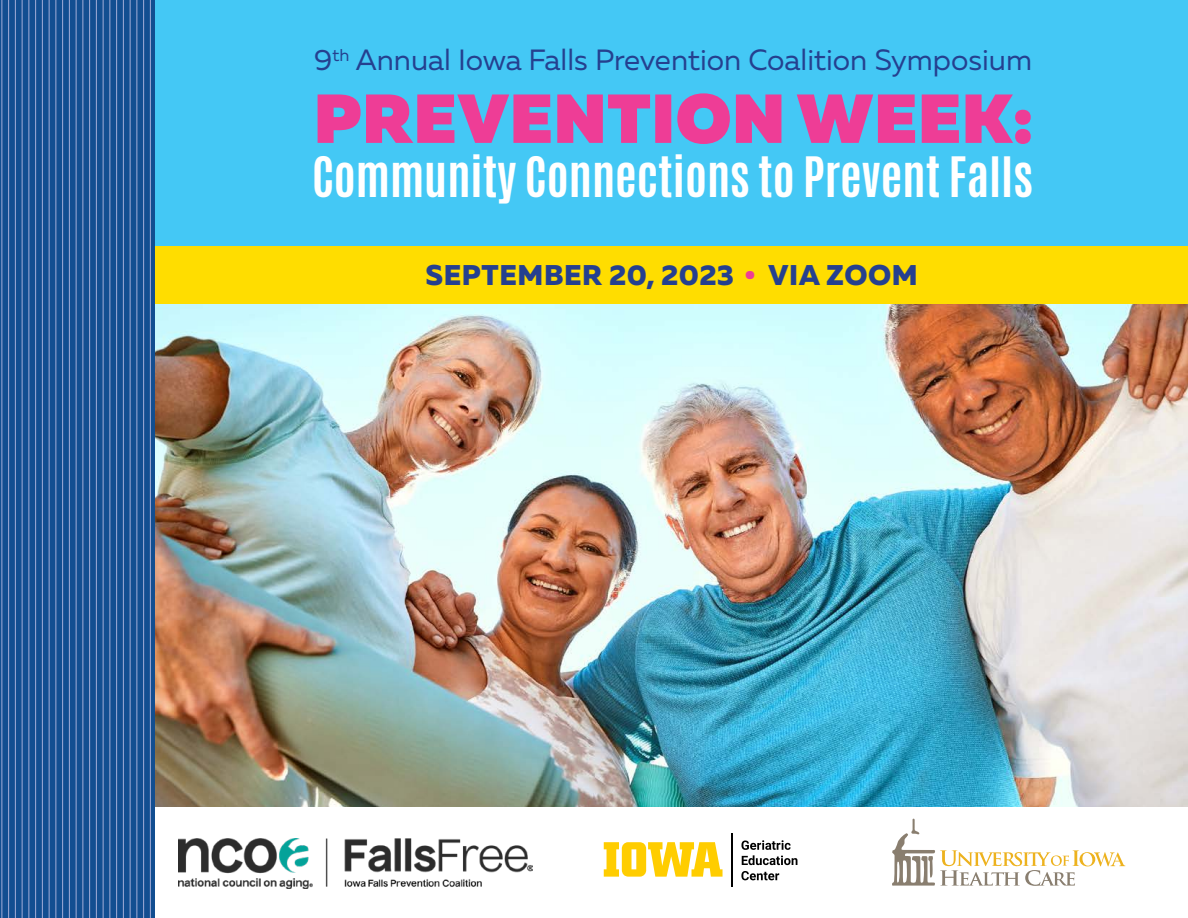
<style>
.page{position:relative;width:1188px;height:918px;background:#fff}
.page>*{position:absolute;margin:0;border:0;box-sizing:border-box;transform-origin:0 0}
.t1{font:700 46.5px "Antonio";color:#fff}
.t2{font:29.25px "Muller";color:#25408f}
.t3{font:800 28.5px "Muller";letter-spacing:.02em;color:#25408f}
.s1{color:#ee3d96}
</style>
<div class="page">
<img style="left:155px;top:304px;width:1033px;height:503px">
<svg style="left:0;top:0;width:155px;height:918px;background:#185294"></svg>
<div style="left:155px;top:0;width:1033px;height:304px;background:#44c8f5"></div>
<svg style="left:318px;top:93px;width:713px;height:51px"></svg>
<div style="left:155px;top:246px;width:1033px;height:58px;background:#fd0"></div>
<svg style="left:892px;top:819px;width:233px;height:67px"></svg>
<hr style="left:2px;top:0;width:1px;height:918px;background:#a3add8">
<hr style="left:8px;top:0;width:1px;height:918px;background:#a3add8">
<hr style="left:15px;top:0;width:1px;height:918px;background:#a3add8">
<hr style="left:22px;top:0;width:1px;height:918px;background:#a3add8">
<hr style="left:28px;top:0;width:1px;height:918px;background:#a3add8">
<hr style="left:35px;top:0;width:1px;height:918px;background:#a3add8">
<hr style="left:42px;top:0;width:1px;height:918px;background:#a3add8">
<hr style="left:49px;top:0;width:1px;height:918px;background:#a3add8">
<hr style="left:56px;top:0;width:1px;height:918px;background:#a3add8">
<hr style="left:62px;top:0;width:1px;height:918px;background:#a3add8">
<hr style="left:69px;top:0;width:1px;height:918px;background:#a3add8">
<hr style="left:76px;top:0;width:1px;height:918px;background:#a3add8">
<hr style="left:82px;top:0;width:1px;height:918px;background:#a3add8">
<hr style="left:89px;top:0;width:1px;height:918px;background:#a3add8">
<hr style="left:96px;top:0;width:1px;height:918px;background:#a3add8">
<hr style="left:103px;top:0;width:1px;height:918px;background:#a3add8">
<hr style="left:110px;top:0;width:1px;height:918px;background:#a3add8">
<hr style="left:116px;top:0;width:1px;height:918px;background:#a3add8">
<hr style="left:123px;top:0;width:1px;height:918px;background:#a3add8">
<hr style="left:130px;top:0;width:1px;height:918px;background:#a3add8">
<hr style="left:136px;top:0;width:1px;height:918px;background:#a3add8">
<hr style="left:143px;top:0;width:1px;height:918px;background:#a3add8">
<hr style="left:150px;top:0;width:1px;height:918px;background:#a3add8">
<svg style="left:604px;top:842px;width:119px;height:35px"></svg>
<svg style="left:741px;top:840px;width:56px;height:25px"></svg>
<svg style="left:741px;top:871px;width:38px;height:9px"></svg>
<hr style="left:731px;top:833px;width:1px;height:54px;background:#000">
<img style="left:178px;top:838px;width:354px;height:50px">
<p class="t2" style="left:314px;top:42px;width:719px">9<sup>th</sup> Annual Iowa Falls Prevention Coalition Symposium</p>
<p class="t1" style="left:312px;top:142px;width:722px">Community Connections to Prevent Falls</p>
<p class="t3" style="left:426px;top:257px;width:494px">SEPTEMBER 20, 2023 <span class="s1">•</span> VIA ZOOM</p>
</div>
